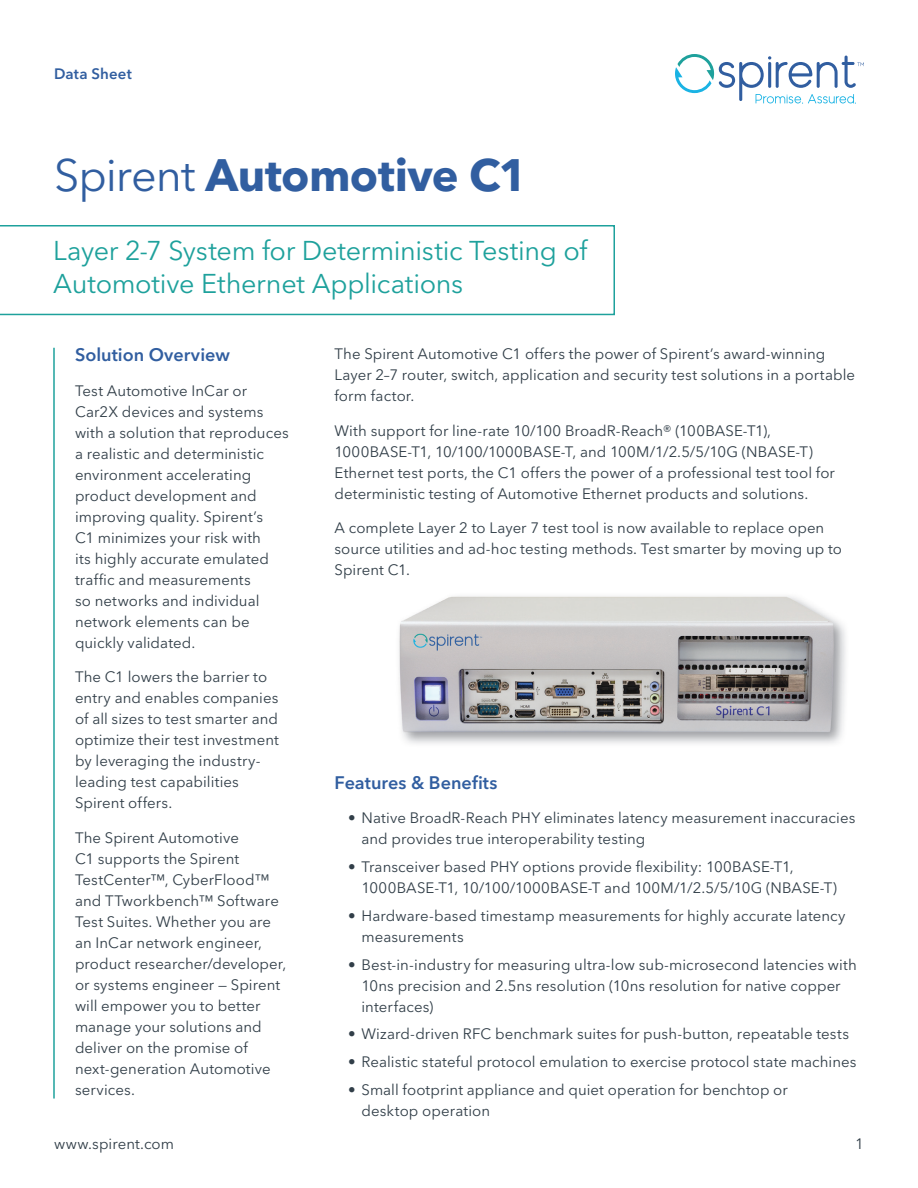
<style>
.page{position:relative;width:918px;height:1188px;background:#fff}
.page>*{position:absolute;margin:0;border:0;box-sizing:border-box;transform-origin:0 0}
.t1{font:700 45px "Avenir Next LT Pro";letter-spacing:-.015em;color:#315ea0}
.t2{font:27px/33px "Avenir Next LT Pro";letter-spacing:-.01em;color:#1ea19c}
.t3{font:600 18px "Avenir Next LT Pro";color:#315ea0}
.t4{font:15px/21px "Avenir Next LT Pro";letter-spacing:.005em;color:#313e48}
.t5{font:600 15px "Avenir Next LT Pro";letter-spacing:.01em;color:#315ea0}
.s1{font-weight:400}
</style>
<div class="page">
<svg style="left:675px;top:54px;width:189px;height:50px"></svg>
<svg style="left:0;top:225px;width:615px;height:90px"></svg>
<hr style="left:53px;top:348px;width:2px;height:751px;background:#1ea19c">
<img style="left:397px;top:594px;width:446px;height:148px">
<p class="t5" style="left:54px;top:65px;width:79px">Data Sheet</p>
<h1 class="t1" style="left:54px;top:147px;width:475px"><span class="s1">Spirent</span> Automotive C1</h1>
<h2 class="t2" style="left:53px;top:235px;width:536px">Layer 2-7 System for Deterministic Testing of<br>Automotive Ethernet Applications</h2>
<p class="t3" style="left:75px;top:344px;width:156px">Solution Overview</p>
<p class="t4" style="left:75px;top:380px;width:215px">Test Automotive InCar or<br>Car2X devices and systems with a solution that reproduces a realistic and deterministic environment accelerating product development and improving quality. Spirent’s<br>C1 minimizes your risk with<br>its highly accurate emulated traffic and measurements<br>so networks and individual network elements can be quickly validated.</p>
<p class="t4" style="left:75px;top:667px;width:206px">The C1 lowers the barrier to entry and enables companies of all sizes to test smarter and optimize their test investment by leveraging the industry&shy;leading test capabilities<br>Spirent offers.</p>
<p class="t4" style="left:75px;top:827px;width:213px">The Spirent Automotive<br>C1 supports the Spirent<br>TestCenter™, CyberFlood™ and TTworkbench™ Software<br>Test Suites. Whether you are an InCar network engineer, product researcher/developer, or systems engineer — Spirent will empower you to better manage your solutions and deliver on the promise of next-generation Automotive services.</p>
<p class="t4" style="left:334px;top:343px;width:522px">The Spirent Automotive C1 offers the power of Spirent’s award-winning<br>Layer 2–7 router, switch, application and security test solutions in a portable form factor.</p>
<p class="t4" style="left:334px;top:420px;width:502px">With support for line-rate 10/100 BroadR-Reach® (100BASE-T1), 1000BASE-T1, 10/100/1000BASE-T, and 100M/1/2.5/5/10G (NBASE-T)<br>Ethernet test ports, the C1 offers the power of a professional test tool for deterministic testing of Automotive Ethernet products and solutions.</p>
<p class="t4" style="left:334px;top:517px;width:509px">A complete Layer 2 to Layer 7 test tool is now available to replace open source utilities and ad-hoc testing methods. Test smarter by moving up to<br>Spirent C1.</p>
<p class="t3" style="left:334px;top:772px;width:165px">Features &amp; Benefits</p>
<p class="t4" style="left:362px;top:808px;width:495px;text-indent:-14px">• Native BroadR-Reach PHY eliminates latency measurement inaccuracies and provides true interoperability testing</p>
<p class="t4" style="left:362px;top:856px;width:477px;text-indent:-14px">• Transceiver based PHY options provide flexibility: 100BASE-T1,<br>1000BASE-T1, 10/100/1000BASE-T and 100M/1/2.5/5/10G (NBASE-T)</p>
<p class="t4" style="left:362px;top:905px;width:486px;text-indent:-14px">• Hardware-based timestamp measurements for highly accurate latency measurements</p>
<p class="t4" style="left:362px;top:954px;width:497px;text-indent:-14px">• Best-in-industry for measuring ultra-low sub-microsecond latencies with<br>10ns precision and 2.5ns resolution (10ns resolution for native copper interfaces)</p>
<p class="t4" style="left:348px;top:1024px;width:503px">• Wizard-driven RFC benchmark suites for push-button, repeatable tests</p>
<p class="t4" style="left:348px;top:1051px;width:510px">• Realistic stateful protocol emulation to exercise protocol state machines</p>
<p class="t4" style="left:362px;top:1079px;width:428px;text-indent:-14px">• Small footprint appliance and quiet operation for benchtop or desktop operation</p>
<p class="t4" style="left:54px;top:1134px;width:122px">www.spirent.com</p>
<p class="t4" style="left:855px;top:1134px;width:10px">1</p>
</div>
